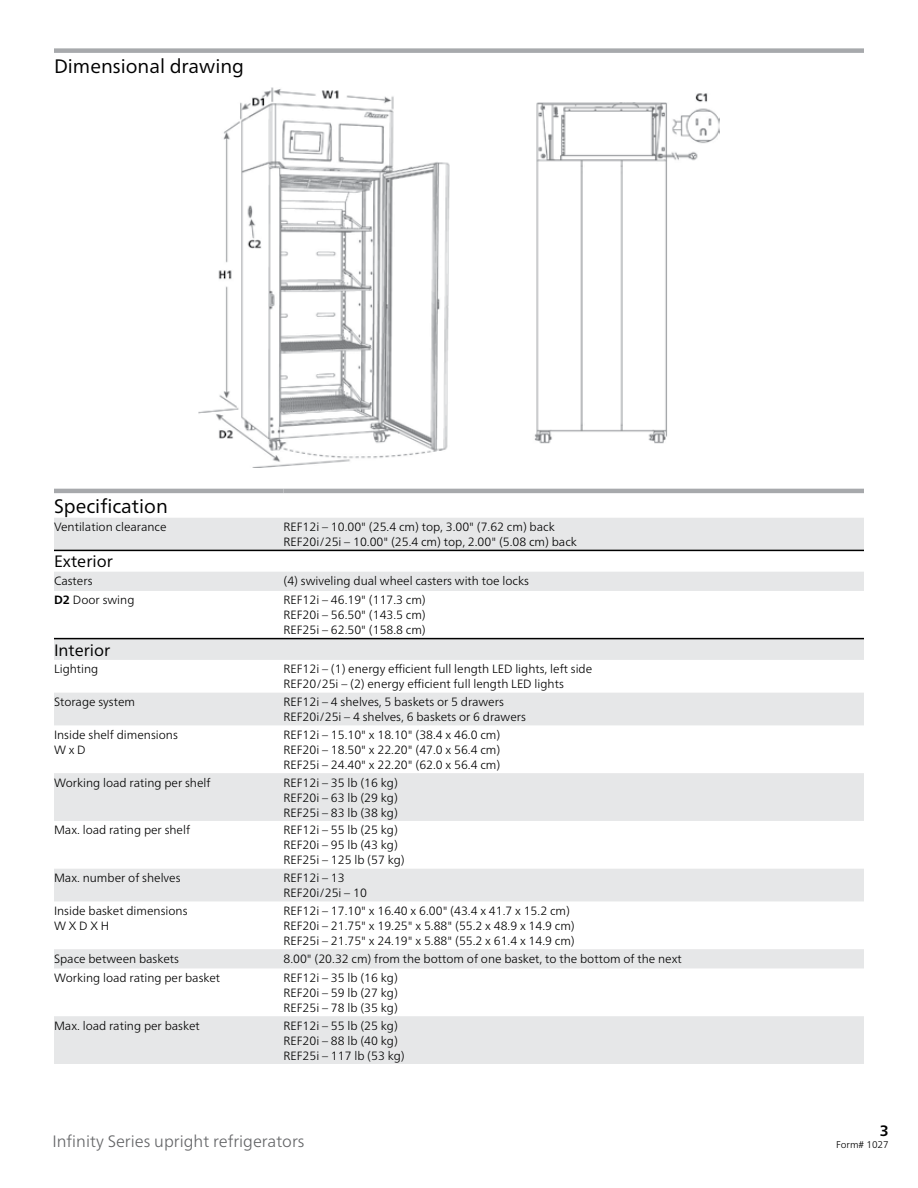
<style>
.page{position:relative;width:918px;height:1188px;background:#fff}
.page>*{position:absolute;margin:0;border:0;box-sizing:border-box;transform-origin:0 0}
.t1{font:19.5px "Frutiger Neue LT Pro";color:#000}
.t2{font:300 16.5px "Frutiger Neue LT Pro";color:#636466}
.t3{font:16.5px "Frutiger Neue LT Pro";color:#000}
.t4{font:700 15px "Frutiger Neue LT Pro";color:#000}
.t5{font:300 12px/15px "Frutiger Neue LT Pro";color:#000}
.t6{font:300 9.75px "Frutiger Neue LT Pro";color:#000}
.s1{font-weight:700}
</style>
<div class="page">
<img style="left:198px;top:87px;width:522px;height:381px">
<div style="left:54px;top:48px;width:810px;height:5px;background:#a7a9ac"></div>
<svg style="left:54px;top:518px;width:810px;height:546px"></svg>
<hr style="left:54px;top:489px;width:230px;height:4px;background:#a7a9ac">
<hr style="left:284px;top:489px;width:580px;height:4px;background:#a7a9ac">
<hr style="left:54px;top:550px;width:810px;height:1px;background:#000">
<hr style="left:54px;top:638px;width:810px;height:1px;background:#000">
<h1 class="t1" style="left:54px;top:55px;width:192px">Dimensional drawing</h1>
<h1 class="t1" style="left:54px;top:495px;width:115px">Specification</h1>
<p class="t5" style="left:54px;top:519px;width:114px">Ventilation clearance</p>
<p class="t5" style="left:284px;top:519px;width:295px">REF12i – 10.00" (25.4 cm) top, 3.00" (7.62 cm) back<br>REF20i/25i – 10.00" (25.4 cm) top, 2.00" (5.08 cm) back</p>
<h2 class="t3" style="left:54px;top:552px;width:60px">Exterior</h2>
<p class="t5" style="left:54px;top:573px;width:40px">Casters</p>
<p class="t5" style="left:284px;top:573px;width:247px">(4) swiveling dual wheel casters with toe locks</p>
<p class="t5" style="left:54px;top:593px;width:82px"><span class="s1">D2</span> Door swing</p>
<p class="t5" style="left:284px;top:593px;width:144px;text-align:justify">REF12i – 46.19" (117.3 cm)<br>REF20i – 56.50" (143.5 cm)<br>REF25i – 62.50" (158.8 cm)</p>
<h2 class="t3" style="left:54px;top:640px;width:58px">Interior</h2>
<p class="t5" style="left:54px;top:662px;width:46px">Lighting</p>
<p class="t5" style="left:284px;top:662px;width:310px">REF12i – (1) energy efficient full length LED lights, left side<br>REF20/25i – (2) energy efficient full length LED lights</p>
<p class="t5" style="left:54px;top:694px;width:83px">Storage system</p>
<p class="t5" style="left:284px;top:694px;width:244px">REF12i – 4 shelves, 5 baskets or 5 drawers<br>REF20i/25i – 4 shelves, 6 baskets or 6 drawers</p>
<p class="t5" style="left:54px;top:727px;width:125px">Inside shelf dimensions<br>W x D</p>
<p class="t5" style="left:284px;top:727px;width:218px;text-align:justify">REF12i – 15.10" x 18.10" (38.4 x 46.0 cm)<br>REF20i – 18.50" x 22.20" (47.0 x 56.4 cm)<br>REF25i – 24.40" x 22.20" (62.0 x 56.4 cm)</p>
<p class="t5" style="left:54px;top:775px;width:158px">Working load rating per shelf</p>
<p class="t5" style="left:284px;top:775px;width:116px;text-align:justify">REF12i – 35 lb (16 kg)<br>REF20i – 63 lb (29 kg)<br>REF25i – 83 lb (38 kg)</p>
<p class="t5" style="left:54px;top:823px;width:138px">Max. load rating per shelf</p>
<p class="t5" style="left:284px;top:823px;width:123px">REF12i – 55 lb (25 kg)<br>REF20i – 95 lb (43 kg)<br>REF25i – 125 lb (57 kg)</p>
<p class="t5" style="left:54px;top:870px;width:128px">Max. number of shelves</p>
<p class="t5" style="left:284px;top:870px;width:85px">REF12i – 13<br>REF20i/25i – 10</p>
<p class="t5" style="left:54px;top:903px;width:135px">Inside basket dimensions<br>W X D X H</p>
<p class="t5" style="left:284px;top:903px;width:293px">REF12i – 17.10" x 16.40 x 6.00" (43.4 x 41.7 x 15.2 cm)<br>REF20i – 21.75" x 19.25" x 5.88" (55.2 x 48.9 x 14.9 cm)<br>REF25i – 21.75" x 24.19" x 5.88" (55.2 x 61.4 x 14.9 cm)</p>
<p class="t5" style="left:54px;top:951px;width:127px">Space between baskets</p>
<p class="t5" style="left:284px;top:951px;width:400px">8.00" (20.32 cm) from the bottom of one basket, to the bottom of the next</p>
<p class="t5" style="left:54px;top:970px;width:168px">Working load rating per basket</p>
<p class="t5" style="left:284px;top:970px;width:116px;text-align:justify">REF12i – 35 lb (16 kg)<br>REF20i – 59 lb (27 kg)<br>REF25i – 78 lb (35 kg)</p>
<p class="t5" style="left:54px;top:1018px;width:147px">Max. load rating per basket</p>
<p class="t5" style="left:284px;top:1018px;width:123px">REF12i – 55 lb (25 kg)<br>REF20i – 88 lb (40 kg)<br>REF25i – 117 lb (53 kg)</p>
<p class="t4" style="left:880px;top:1122px;width:10px">3</p>
<h2 class="t2" style="left:52px;top:1131px;width:254px">Infinity Series upright refrigerators</h2>
<p class="t6" style="left:836px;top:1138px;width:54px">Form# 1027</p>
</div>
